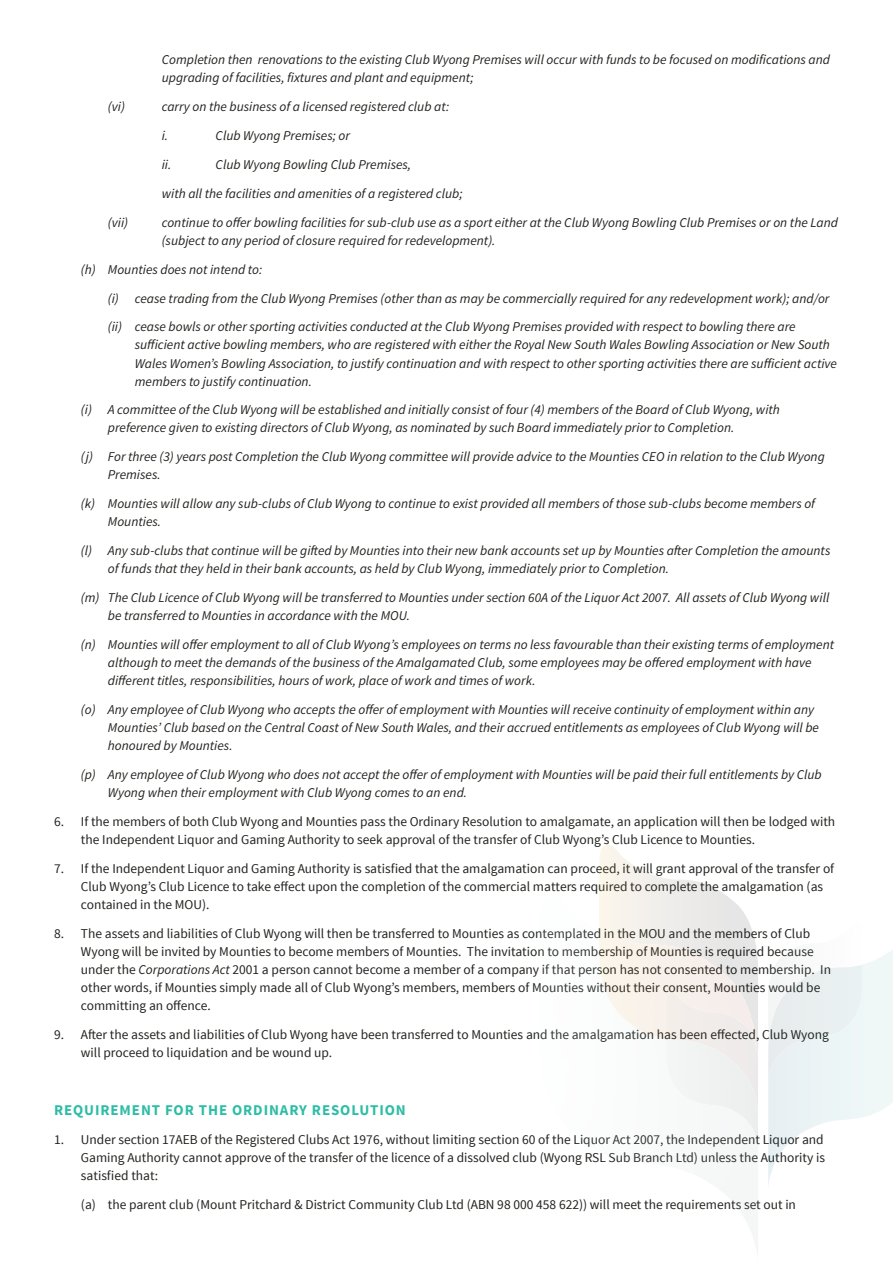
<style>
.page{position:relative;width:893px;height:1263px;background:#fff}
.page>*{position:absolute;margin:0;border:0;box-sizing:border-box;transform-origin:0 0}
.t1{font:700 15px "Source Sans Pro";letter-spacing:.06em;color:#2dbda6}
.t2{font:italic 13.5px/18px "Source Sans Pro";color:#20231e}
.t3{font:13.5px/18px "Source Sans Pro";color:#20231e}
.s1{font-style:italic}
</style>
<div class="page">
<svg style="left:599px;top:845px;width:153px;height:86px"></svg>
<svg style="left:768px;top:950px;width:125px;height:234px"></svg>
<img style="left:768px;top:964px;width:94px;height:117px">
<p class="t2" style="left:162px;top:51px;width:670px">Completion then renovations to the existing Club Wyong Premises will occur with funds to be focused on modifications and upgrading of facilities, fixtures and plant and equipment;</p>
<p class="t2" style="left:108px;top:98px;width:19px">(vi)</p>
<p class="t2" style="left:162px;top:98px;width:289px">carry on the business of a licensed registered club at:</p>
<p class="t2" style="left:162px;top:126px;width:8px">i.</p>
<p class="t2" style="left:216px;top:126px;width:136px">Club Wyong Premises; or</p>
<p class="t2" style="left:162px;top:155px;width:11px">ii.</p>
<p class="t2" style="left:216px;top:155px;width:197px">Club Wyong Bowling Club Premises,</p>
<p class="t2" style="left:162px;top:184px;width:303px">with all the facilities and amenities of a registered club;</p>
<p class="t2" style="left:108px;top:213px;width:22px">(vii)</p>
<p class="t2" style="left:162px;top:213px;width:678px">continue to offer bowling facilities for sub-club use as a sport either at the Club Wyong Bowling Club Premises or on the Land (subject to any period of closure required for redevelopment).</p>
<p class="t2" style="left:81px;top:260px;width:183px">(h) Mounties does not intend to:</p>
<p class="t2" style="left:108px;top:289px;width:723px">(i) cease trading from the Club Wyong Premises (other than as may be commercially required for any redevelopment work); and/or</p>
<p class="t2" style="left:135px;top:318px;width:704px;text-indent:-27px">(ii) cease bowls or other sporting activities conducted at the Club Wyong Premises provided with respect to bowling there are sufficient active bowling members, who are registered with either the Royal New South Wales Bowling Association or New South Wales Women’s Bowling Association, to justify continuation and with respect to other sporting activities there are sufficient active members to justify continuation.</p>
<p class="t2" style="left:108px;top:401px;width:674px;text-indent:-27px">(i) A committee of the Club Wyong will be established and initially consist of four (4) members of the Board of Club Wyong, with preference given to existing directors of Club Wyong, as nominated by such Board immediately prior to Completion.</p>
<p class="t2" style="left:108px;top:448px;width:718px;text-indent:-27px">(j) For three (3) years post Completion the Club Wyong committee will provide advice to the Mounties CEO in relation to the Club Wyong<br>Premises.</p>
<p class="t2" style="left:108px;top:495px;width:709px;text-indent:-27px">(k) Mounties will allow any sub-clubs of Club Wyong to continue to exist provided all members of those sub-clubs become members of<br>Mounties.</p>
<p class="t2" style="left:108px;top:542px;width:724px;text-indent:-27px">(l) Any sub-clubs that continue will be gifted by Mounties into their new bank accounts set up by Mounties after Completion the amounts of funds that they held in their bank accounts, as held by Club Wyong, immediately prior to Completion.</p>
<p class="t2" style="left:108px;top:589px;width:723px;text-indent:-27px">(m) The Club Licence of Club Wyong will be transferred to Mounties under section 60A of the Liquor Act 2007. All assets of Club Wyong will be transferred to Mounties in accordance with the MOU.</p>
<p class="t2" style="left:108px;top:636px;width:728px;text-indent:-27px">(n) Mounties will offer employment to all of Club Wyong’s employees on terms no less favourable than their existing terms of employment although to meet the demands of the business of the Amalgamated Club, some employees may be offered employment with have different titles, responsibilities, hours of work, place of work and times of work.</p>
<p class="t2" style="left:108px;top:701px;width:713px;text-indent:-27px">(o) Any employee of Club Wyong who accepts the offer of employment with Mounties will receive continuity of employment within any<br>Mounties’ Club based on the Central Coast of New South Wales, and their accrued entitlements as employees of Club Wyong will be honoured by Mounties.</p>
<p class="t2" style="left:108px;top:766px;width:715px;text-indent:-27px">(p) Any employee of Club Wyong who does not accept the offer of employment with Mounties will be paid their full entitlements by Club<br>Wyong when their employment with Club Wyong comes to an end.</p>
<p class="t3" style="left:81px;top:813px;width:756px;text-indent:-27px">6. If the members of both Club Wyong and Mounties pass the Ordinary Resolution to amalgamate, an application will then be lodged with the Independent Liquor and Gaming Authority to seek approval of the transfer of Club Wyong’s Club Licence to Mounties.</p>
<p class="t3" style="left:81px;top:860px;width:755px;text-indent:-27px">7. If the Independent Liquor and Gaming Authority is satisfied that the amalgamation can proceed, it will grant approval of the transfer of<br>Club Wyong’s Club Licence to take effect upon the completion of the commercial matters required to complete the amalgamation (as contained in the MOU).</p>
<p class="t3" style="left:81px;top:925px;width:752px;text-indent:-27px">8. The assets and liabilities of Club Wyong will then be transferred to Mounties as contemplated in the MOU and the members of Club Wyong will be invited by Mounties to become members of Mounties. The invitation to membership of Mounties is required because under the <span class="s1">Corporations Act</span> 2001 a person cannot become a member of a company if that person has not consented to membership. In other words, if Mounties simply made all of Club Wyong’s members, members of Mounties without their consent, Mounties would be committing an offence.</p>
<p class="t3" style="left:81px;top:1026px;width:749px;text-indent:-27px">9. After the assets and liabilities of Club Wyong have been transferred to Mounties and the amalgamation has been effected, Club Wyong will proceed to liquidation and be wound up.</p>
<p class="t1" style="left:54px;top:1100px;width:353px">REQUIREMENT FOR THE ORDINARY RESOLUTION</p>
<p class="t3" style="left:81px;top:1130px;width:745px;text-align:justify;text-indent:-27px">1. Under section 17AEB of the Registered Clubs Act 1976, without limiting section 60 of the Liquor Act 2007, the Independent Liquor and Gaming Authority cannot approve of the transfer of the licence of a dissolved club (Wyong RSL Sub Branch Ltd) unless the Authority is satisfied that:</p>
<p class="t3" style="left:81px;top:1195px;width:717px">(a) the parent club (Mount Pritchard &amp; District Community Club Ltd (ABN 98 000 458 622)) will meet the requirements set out in</p>
</div>
